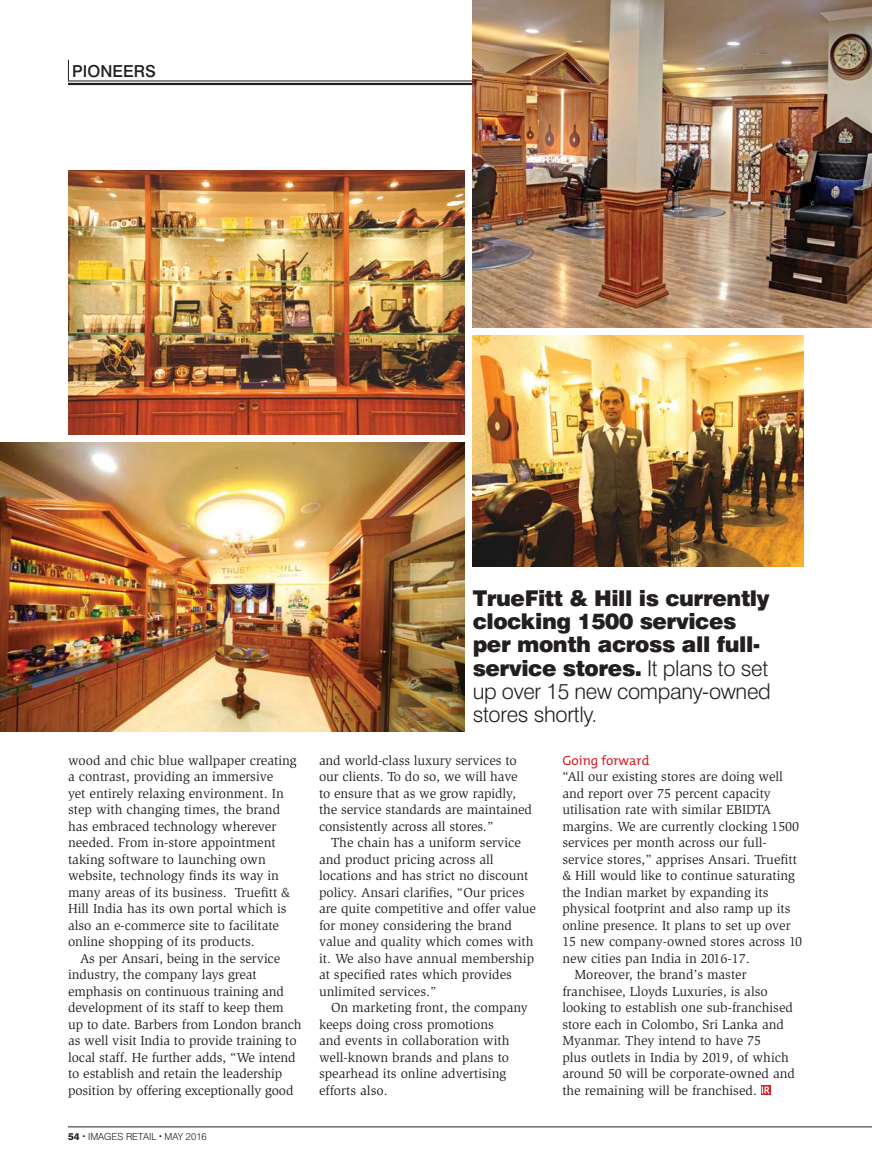
<style>
.page{position:relative;width:872px;height:1170px;background:#fff}
.page>*{position:absolute;margin:0;border:0;box-sizing:border-box;transform-origin:0 0}
.t1{font:900 21.75px/23.2px "Swiss 721 BT";letter-spacing:-.02em;color:#231f20}
.t2{font:500 16.5px "Swiss 721 BT";color:#231f20}
.t3{font:13.5px/16.5px "Slimbach LT";color:#231f20}
.t4{font:13.5px "Slo The Mix";color:#d2232a}
.t5{font:300 9.75px "Swiss 721 BT";color:#231f20}
.s1{font-weight:800}
.s2{font-weight:300}
</style>
<div class="page">
<hr style="left:68px;top:81px;width:804px;height:1px;background:#231f20">
<hr style="left:68px;top:83px;width:804px;height:2px;background:#231f20">
<svg style="left:68px;top:60px;width:1px;height:21px"></svg>
<hr style="left:68px;top:1126px;width:804px;height:1px;background:#231f20">
<svg style="left:761px;top:1085px;width:9px;height:9px"></svg>
<svg style="left:762px;top:1086px;width:7px;height:7px"></svg>
<img style="left:68px;top:170px;width:396px;height:264px">
<img style="left:472px;top:336px;width:332px;height:230px">
<img style="left:472px;top:0;width:400px;height:327px">
<img style="left:0;top:443px;width:464px;height:288px">
<p class="t2" style="left:72px;top:65px;width:85px">PIONEERS</p>
<p class="t3" style="left:68px;top:753px;width:230px">wood and chic blue wallpaper creating a contrast, providing an immersive<br>yet entirely relaxing environment. In step with changing times, the brand has embraced technology wherever needed. From in-store appointment taking software to launching own website, technology finds its way in many areas of its business. Truefitt &amp; Hill India has its own portal which is also an e-commerce site to facilitate online shopping of its products.</p>
<p class="t3" style="left:68px;top:951px;width:235px;text-indent:12px">As per Ansari, being in the service industry, the company lays great emphasis on continuous training and development of its staff to keep them up to date. Barbers from London branch as well visit India to provide training to local staff. He further adds, “We intend to establish and retain the leadership position by offering exceptionally good</p>
<p class="t5" style="left:68px;top:1132px;width:140px"><span class="s1">54 </span><sup>.</sup> IMAGES RETAIL <sup>.</sup> MAY 2016</p>
<h1 class="t1" style="left:472px;top:588px;width:300px">TrueFitt &amp; Hill is currently clocking 1500 services per month across all full&shy;service stores. <span class="s2">It plans to set up over 15 new company-owned stores shortly.</span></h1>
<p class="t3" style="left:319px;top:753px;width:215px">and world-class luxury services to our clients. To do so, we will have to ensure that as we grow rapidly, the service standards are maintained consistently across all stores.”</p>
<p class="t3" style="left:319px;top:835px;width:219px;text-indent:12px">The chain has a uniform service and product pricing across all locations and has strict no discount policy. Ansari clarifies, “Our prices are quite competitive and offer value for money considering the brand value and quality which comes with it. We also have annual membership at specified rates which provides unlimited services.”</p>
<p class="t3" style="left:319px;top:1000px;width:210px;text-indent:12px">On marketing front, the company keeps doing cross promotions<br>and events in collaboration with well-known brands and plans to spearhead its online advertising efforts also.</p>
<p class="t4" style="left:562px;top:753px;width:89px">Going forward</p>
<p class="t3" style="left:562px;top:769px;width:222px">“All our existing stores are doing well</p>
<p class="t3" style="left:562px;top:786px;width:210px">and report over 75 percent capacity</p>
<p class="t3" style="left:562px;top:802px;width:210px">utilisation rate with similar EBIDTA</p>
<p class="t3" style="left:562px;top:819px;width:238px">margins. We are currently clocking 1500</p>
<p class="t3" style="left:562px;top:835px;width:206px">services per month across our full-</p>
<p class="t3" style="left:562px;top:852px;width:236px">service stores,” apprises Ansari. Truefitt</p>
<p class="t3" style="left:562px;top:868px;width:234px">&amp; Hill would like to continue saturating</p>
<p class="t3" style="left:562px;top:885px;width:208px">the Indian market by expanding its</p>
<p class="t3" style="left:562px;top:901px;width:230px">physical footprint and also ramp up its</p>
<p class="t3" style="left:562px;top:918px;width:230px">online presence. It plans to set up over</p>
<p class="t3" style="left:562px;top:934px;width:241px">15 new company-owned stores across 10</p>
<p class="t3" style="left:562px;top:951px;width:189px">new cities pan India in 2016-17.</p>
<p class="t3" style="left:574px;top:967px;width:174px">Moreover, the brand’s master</p>
<p class="t3" style="left:562px;top:984px;width:207px">franchisee, Lloyds Luxuries, is also</p>
<p class="t3" style="left:562px;top:1000px;width:232px">looking to establish one sub-franchised</p>
<p class="t3" style="left:562px;top:1017px;width:223px">store each in Colombo, Sri Lanka and</p>
<p class="t3" style="left:562px;top:1033px;width:200px">Myanmar. They intend to have 75</p>
<p class="t3" style="left:562px;top:1050px;width:228px">plus outlets in India by 2019, of which</p>
<p class="t3" style="left:562px;top:1066px;width:234px">around 50 will be corporate-owned and</p>
<p class="t3" style="left:562px;top:1083px;width:196px">the remaining will be franchised.</p>
</div>
